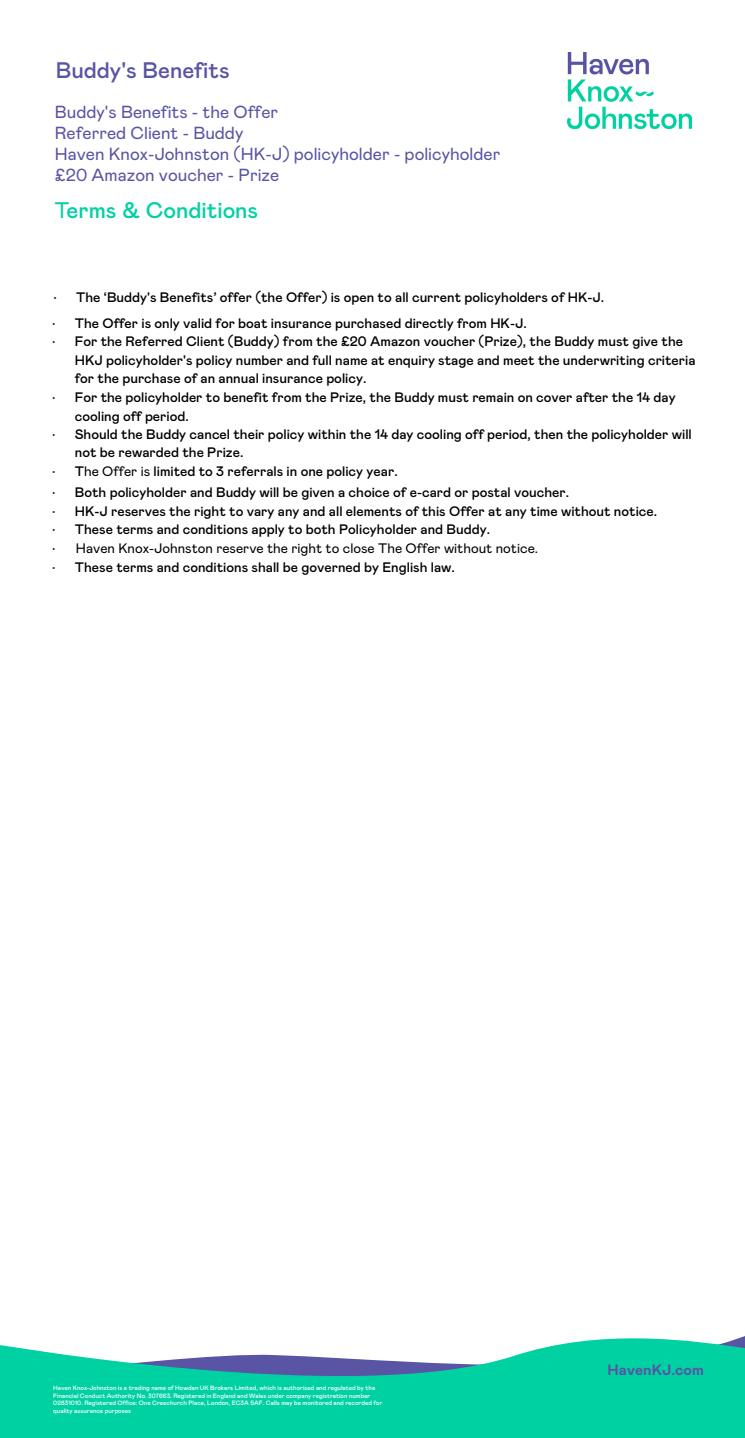
<style>
.page{position:relative;width:745px;height:1438px;background:#fff}
.page>*{position:absolute;margin:0;border:0;box-sizing:border-box;transform-origin:0 0}
.t1{font:500 22.5px "Mabry Pro";color:#00d1a3}
.t2{font:500 22.5px "Mabry Pro";color:#5954a3}
.t3{font:17.5px/21px "Mabry Pro";color:#5954a3}
.t4{font:700 15px "Mabry Pro";color:#5954a3}
.t5{font:500 13.75px/18.6px "Mabry Pro";color:#000}
.t6{font:13.75px "Mabry Pro";color:#000}
.t7{font:500 6.25px/7.5px "Mabry Pro";color:#fff}
.s1{font-weight:400}
</style>
<div class="page">
<svg style="left:0;top:1336px;width:744px;height:102px;fill:#00d1a3"></svg>
<img style="left:567px;top:53px;width:124px;height:75px">
<h1 class="t2" style="left:56px;top:54px;width:175px">Buddy's Benefits</h1>
<p class="t3" style="left:55px;top:100px;width:447px">Buddy's Benefits - the Offer<br>Referred Client - Buddy<br>Haven Knox-Johnston (HK-J) policyholder - policyholder £20 Amazon voucher - Prize</p>
<h1 class="t1" style="left:54px;top:194px;width:205px"><span class="s1">T</span>erms &amp; Conditions</h1>
<p class="t5" style="left:54px;top:287px;width:551px"><span class="s1">•</span> The ‘Buddy's Benefits’ offer (the Offer) is open to all current policyholders of HK-J.</p>
<p class="t5" style="left:52px;top:313px;width:475px"><span class="s1">•</span> The Offer is only valid for boat insurance purchased directly from HK-J.</p>
<p class="t5" style="left:75px;top:331px;width:622px;text-indent:-22px"><span class="s1">•</span> For the Referred Client (Buddy) from the £20 Amazon voucher (Prize), the Buddy must give the<br>HKJ policyholder's policy number and full name at enquiry stage and meet the underwriting criteria for the purchase of an annual insurance policy.</p>
<p class="t5" style="left:75px;top:387px;width:602px;text-indent:-22px"><span class="s1">•</span> For the policyholder to benefit from the Prize, the Buddy must remain on cover after the 14 day cooling off period.</p>
<p class="t5" style="left:75px;top:424px;width:618px;line-height:18.2px;text-indent:-22px"><span class="s1">•</span> Should the Buddy cancel their policy within the 14 day cooling off period, then the policyholder will not be rewarded the Prize.</p>
<p class="t5" style="left:52px;top:461px;width:347px"><span class="s1">•</span> T<span class="s1">he Offer is</span> limited to 3 referrals in one policy year.</p>
<p class="t5" style="left:52px;top:482px;width:518px"><span class="s1">•</span> Both policyholder and Buddy will be given a choice of e-card or postal voucher.</p>
<p class="t5" style="left:52px;top:501px;width:606px"><span class="s1">•</span> HK-J reserves the right to vary any and all elements of this Offer at any time without notice.</p>
<p class="t5" style="left:52px;top:519px;width:439px"><span class="s1">•</span> These terms and conditions apply to both Policyholder and Buddy.</p>
<p class="t6" style="left:52px;top:538px;width:487px">• Haven Knox-Johnston reserve the right to close The Offer without notice.</p>
<p class="t5" style="left:52px;top:557px;width:404px"><span class="s1">•</span> These terms and conditions shall be governed by English law.</p>
<p class="t7" style="left:53px;top:1383px;width:330px">Haven Knox-Johnston is a trading name of Howden UK Brokers Limited, which is authorised and regulated by the Financial Conduct Authority No. 307663. Registered in England and Wales under company registration number 02831010. Registered Office: One Creechurch Place, London, EC3A 5AF. Calls may be monitored and recorded for quality assurance purposes</p>
<p class="t4" style="left:607px;top:1359px;width:98px">HavenKJ.com</p>
</div>
